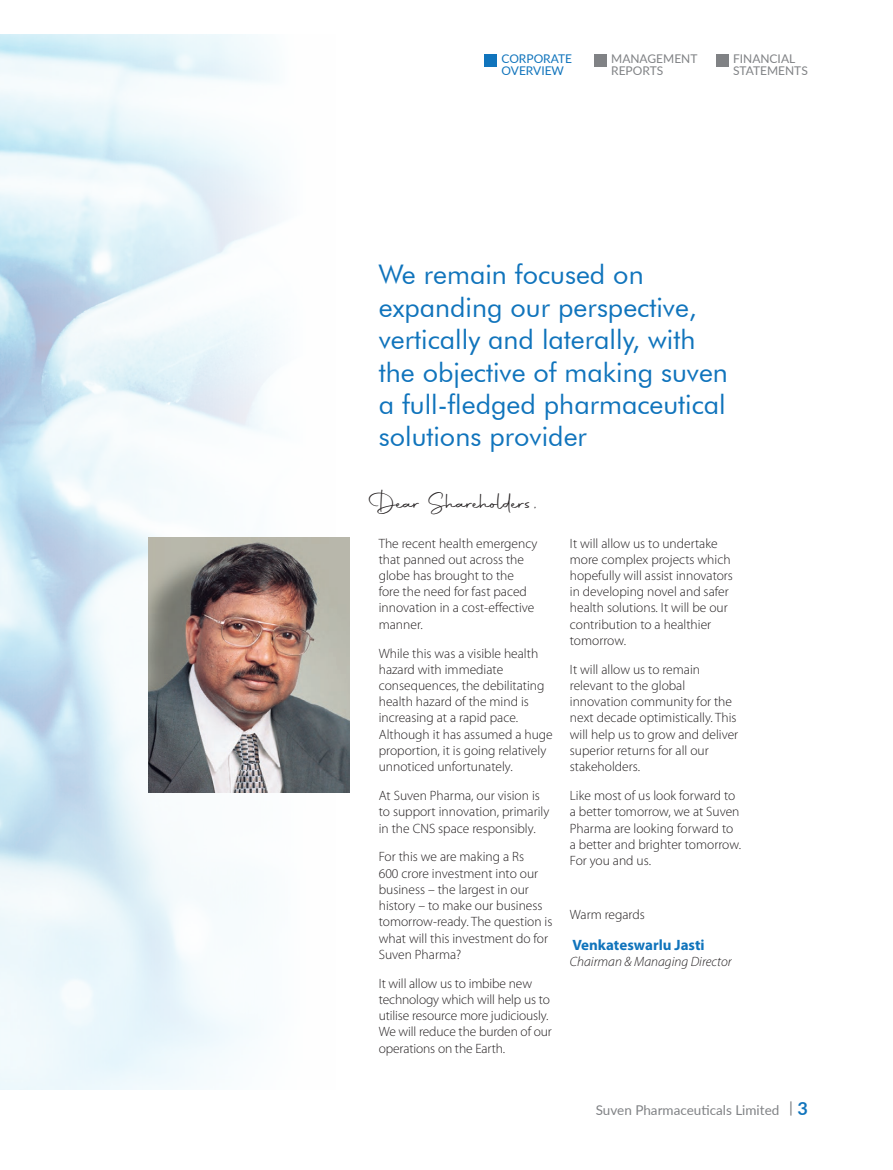
<style>
.page{position:relative;width:893px;height:1170px;background:#fff}
.page>*{position:absolute;margin:0;border:0;box-sizing:border-box;transform-origin:0 0}
.t1{font:27px/32.4px "Futura BT";color:#1074bc}
.t2{font:24px "Autography";color:#231f20}
.t3{font:700 15px "Myriad Pro";color:#1074bc}
.t4{font:300 13.5px/16.2px "Myriad Pro";color:#231f20}
.t5{font:13.5px "Lato";color:#808285}
.t6{font:italic 300 13.5px "Myriad Pro";color:#231f20}
.t7{font:12px/12px "Lato";color:#808285}
.t8{font:12px/12px "Lato";color:#1074bc}
.s1{font-weight:500;font-size:15px}
.s2{font-weight:700;font-size:18px;color:#1074bc}
</style>
<div class="page">
<img style="left:0;top:34px;width:335px;height:1055px">
<img style="left:149px;top:537px;width:201px;height:255px">
<div style="left:484px;top:54px;width:13px;height:13px;background:#1074bc"></div>
<div style="left:594px;top:54px;width:13px;height:13px;background:#808285"></div>
<div style="left:716px;top:54px;width:12px;height:13px;background:#808285"></div>
<p class="t8" style="left:501px;top:52px;width:72px">CORPORATE<br>OVERVIEW</p>
<p class="t7" style="left:733px;top:52px;width:76px">FINANCIAL<br>STATEMENTS</p>
<p class="t7" style="left:611px;top:52px;width:88px">MANAGEMENT<br>REPORTS</p>
<h1 class="t1" style="left:379px;top:258px;width:351px">We remain focused on expanding our perspective, vertically and laterally, with the objective of making suven a full-fledged pharmaceutical solutions provider</h1>
<h2 class="t2" style="left:368px;top:487px;width:171px">Dear Shareholders,</h2>
<p class="t4" style="left:379px;top:535px;width:160px">The recent health emergency that panned out across the globe has brought to the fore the need for fast paced innovation in a cost-effective manner.</p>
<p class="t4" style="left:379px;top:645px;width:176px">While this was a visible health hazard with immediate consequences, the debilitating health hazard of the mind is increasing at a rapid pace.<br>Although it has assumed a huge proportion, it is going relatively unnoticed unfortunately.</p>
<p class="t4" style="left:379px;top:787px;width:172px">At Suven Pharma, our vision is to support innovation, primarily in the CNS space responsibly.</p>
<p class="t4" style="left:379px;top:849px;width:175px">For this we are making a Rs<br>600 crore investment into our business – the largest in our history – to make our business tomorrow-ready. The question is what will this investment do for<br>Suven Pharma?</p>
<p class="t4" style="left:379px;top:975px;width:175px">It will allow us to imbibe new technology which will help us to utilise resource more judiciously.<br>We will reduce the burden of our operations on the Earth.</p>
<p class="t4" style="left:570px;top:535px;width:165px">It will allow us to undertake more complex projects which hopefully will assist innovators in developing novel and safer health solutions. It will be our contribution to a healthier tomorrow.</p>
<p class="t4" style="left:570px;top:661px;width:170px">It will allow us to remain relevant to the global innovation community for the next decade optimistically. This will help us to grow and deliver superior returns for all our stakeholders.</p>
<p class="t4" style="left:570px;top:787px;width:173px">Like most of us look forward to a better tomorrow, we at Suven<br>Pharma are looking forward to a better and brighter tomorrow.<br>For you and us.</p>
<p class="t4" style="left:570px;top:907px;width:76px">Warm regards</p>
<p class="t3" style="left:572px;top:935px;width:134px">Venkateswarlu Jasti</p>
<p class="t6" style="left:570px;top:953px;width:163px">Chairman &amp; Managing Director</p>
<p class="t5" style="left:596px;top:1100px;width:214px">Suven Pharmaceuticals Limited <span class="s1">|</span> <span class="s2">3</span></p>
</div>
